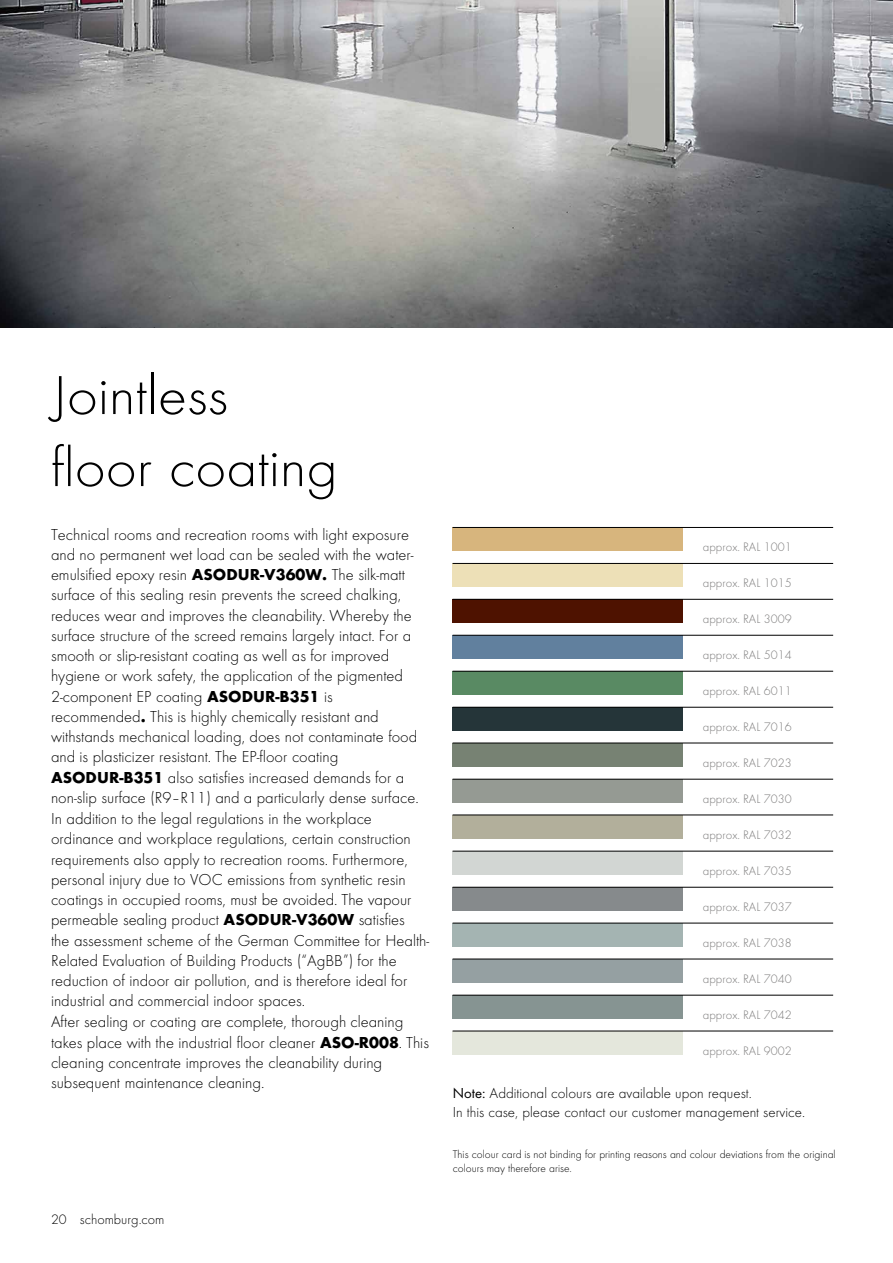
<style>
.page{position:relative;width:893px;height:1263px;background:#fff}
.page>*{position:absolute;margin:0;border:0;box-sizing:border-box;transform-origin:0 0}
.t1{font:300 56.85px/72px "Futura TOT";color:#000;scale:1.06 1}
.t2{font:300 16.5px/20.2px "Futura TOT";color:#000}
.t3{font:300 15px/19px "Futura TOT";color:#000}
.t4{font:300 14.25px "Futura TOT";color:#000}
.t5{font:300 12.75px "Futura TOT";color:#7c7b7b}
.t6{font:300 11.4px/14px "Futura TOT";color:#000}
.s1{font-weight:700}
.s2{font-family:"Futura TOT Boo";font-weight:400}
</style>
<div class="page">
<img style="left:0;top:0;width:893px;height:327px">
<div style="left:453px;top:527px;width:230px;height:24px;background:#d7b57d"></div>
<div style="left:453px;top:563px;width:230px;height:24px;background:#ede0b7"></div>
<div style="left:453px;top:599px;width:230px;height:24px;background:#4e1200"></div>
<div style="left:453px;top:635px;width:230px;height:24px;background:#61809e"></div>
<div style="left:453px;top:671px;width:230px;height:24px;background:#598a63"></div>
<div style="left:453px;top:707px;width:230px;height:24px;background:#253539"></div>
<div style="left:453px;top:743px;width:230px;height:24px;background:#778273"></div>
<div style="left:453px;top:779px;width:230px;height:24px;background:#959a93"></div>
<div style="left:453px;top:815px;width:230px;height:24px;background:#b2af9b"></div>
<div style="left:453px;top:851px;width:230px;height:24px;background:#d2d6d3"></div>
<div style="left:453px;top:887px;width:230px;height:24px;background:#868a8c"></div>
<div style="left:453px;top:923px;width:230px;height:24px;background:#a4b4b2"></div>
<div style="left:453px;top:959px;width:230px;height:24px;background:#95a0a2"></div>
<div style="left:453px;top:995px;width:230px;height:24px;background:#869492"></div>
<div style="left:453px;top:1031px;width:230px;height:24px;background:#e4e7dc"></div>
<hr style="left:453px;top:527px;width:380px;height:1px;background:#000">
<hr style="left:453px;top:563px;width:380px;height:1px;background:#000">
<hr style="left:453px;top:599px;width:380px;height:1px;background:#000">
<hr style="left:453px;top:635px;width:380px;height:1px;background:#000">
<hr style="left:453px;top:671px;width:380px;height:1px;background:#000">
<hr style="left:453px;top:707px;width:380px;height:1px;background:#000">
<hr style="left:453px;top:743px;width:380px;height:1px;background:#000">
<hr style="left:453px;top:779px;width:380px;height:1px;background:#000">
<hr style="left:453px;top:815px;width:380px;height:1px;background:#000">
<hr style="left:453px;top:851px;width:380px;height:1px;background:#000">
<hr style="left:453px;top:887px;width:380px;height:1px;background:#000">
<hr style="left:453px;top:923px;width:380px;height:1px;background:#000">
<hr style="left:453px;top:959px;width:380px;height:1px;background:#000">
<hr style="left:453px;top:995px;width:380px;height:1px;background:#000">
<hr style="left:453px;top:1031px;width:380px;height:1px;background:#000">
<h1 class="t1" style="left:51px;top:360px;width:272px">Jointless floor coating</h1>
<p class="t2" style="left:51px;top:524px;width:380px">Technical rooms and recreation rooms with light exposure and no permanent wet load can be sealed with the water&shy;emulsified epoxy resin <span class="s1">ASODUR-V360W.</span> The silk-matt surface of this sealing resin prevents the screed chalking, reduces wear and improves the cleanability. Whereby the surface structure of the screed remains largely intact. For a smooth or slip-resistant coating as well as for improved hygiene or work safety, the application of the pigmented 2-component EP coating <span class="s1">ASODUR-B351</span> is recommended<span class="s1">.</span> This is highly chemically resistant and withstands mechanical loading, does not contaminate food and is plasticizer resistant. The EP-floor coating <span class="s1">ASODUR-B351</span> also satisfies increased demands for a non-slip surface (R9–R11) and a particularly dense surface.<br>In addition to the legal regulations in the workplace ordinance and workplace regulations, certain construction requirements also apply to recreation rooms. Furthermore, personal injury due to VOC emissions from synthetic resin coatings in occupied rooms, must be avoided. The vapour permeable sealing product <span class="s1">ASODUR-V360W</span> satisfies<br>the assessment scheme of the German Committee for Health-Related Evaluation of Building Products (“AgBB”) for the reduction of indoor air pollution, and is therefore ideal for industrial and commercial indoor spaces.<br>After sealing or coating are complete, thorough cleaning takes place with the industrial floor cleaner <span class="s1">ASO-R008</span>. This cleaning concentrate improves the cleanability during subsequent maintenance cleaning.</p>
<p class="t4" style="left:51px;top:1211px;width:115px">20 schomburg.com</p>
<p class="t5" style="left:703px;top:540px;width:90px">approx. RAL 1001</p>
<p class="t5" style="left:703px;top:576px;width:90px">approx. RAL 1015</p>
<p class="t5" style="left:703px;top:611px;width:90px">approx. RAL 3009</p>
<p class="t5" style="left:703px;top:647px;width:90px">approx. RAL 5014</p>
<p class="t5" style="left:703px;top:683px;width:90px">approx. RAL 6011</p>
<p class="t5" style="left:703px;top:719px;width:90px">approx. RAL 7016</p>
<p class="t5" style="left:703px;top:755px;width:90px">approx. RAL 7023</p>
<p class="t5" style="left:703px;top:791px;width:90px">approx. RAL 7030</p>
<p class="t5" style="left:703px;top:827px;width:90px">approx. RAL 7032</p>
<p class="t5" style="left:703px;top:863px;width:90px">approx. RAL 7035</p>
<p class="t5" style="left:703px;top:899px;width:90px">approx. RAL 7037</p>
<p class="t5" style="left:703px;top:935px;width:90px">approx. RAL 7038</p>
<p class="t5" style="left:703px;top:971px;width:90px">approx. RAL 7040</p>
<p class="t5" style="left:703px;top:1007px;width:90px">approx. RAL 7042</p>
<p class="t5" style="left:703px;top:1043px;width:90px">approx. RAL 9002</p>
<p class="t3" style="left:453px;top:1083px;width:354px"><span class="s2">Note:</span> Additional colours are available upon request.<br>In this case, please contact our customer management service.</p>
<p class="t6" style="left:453px;top:1147px;width:384px">This colour card is not binding for printing reasons and colour deviations from the original colours may therefore arise.</p>
</div>
